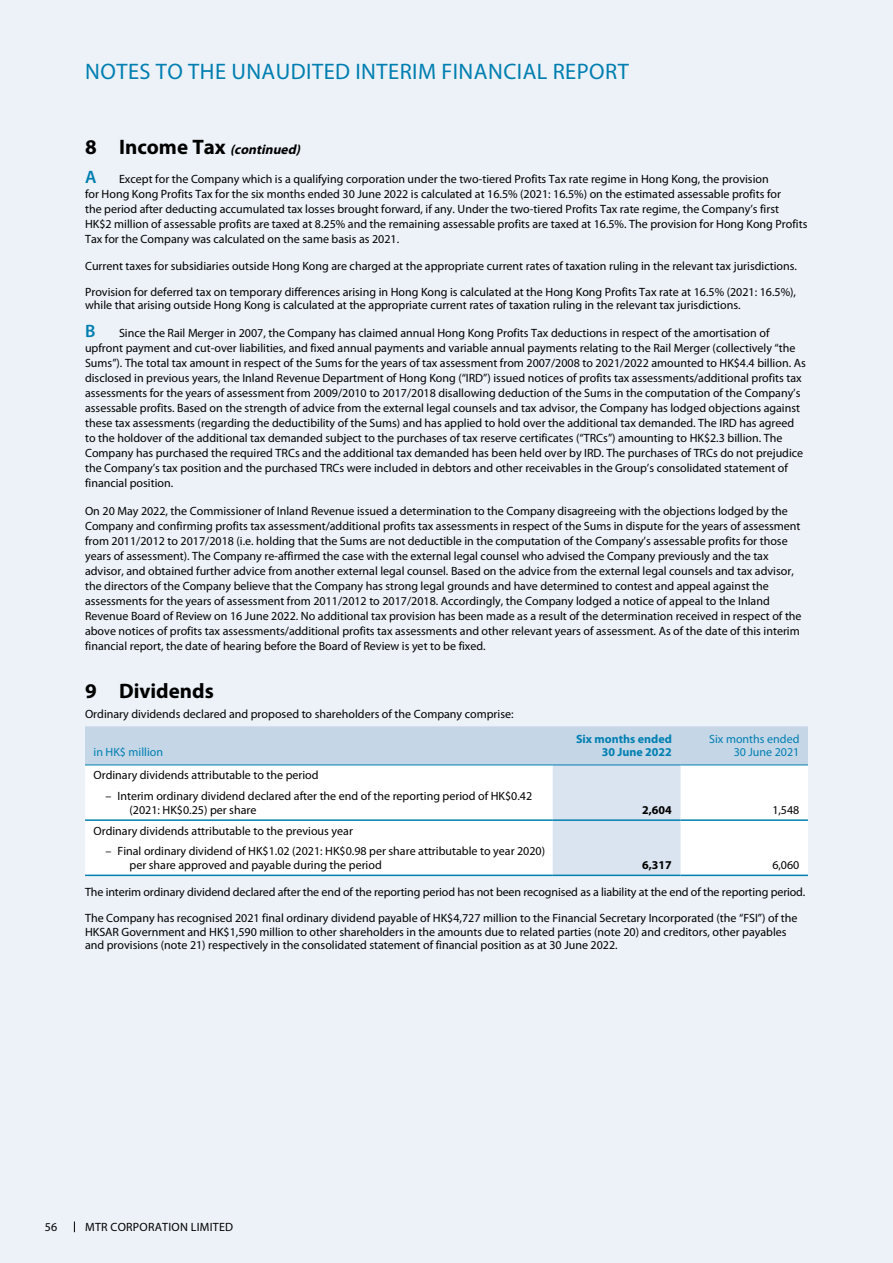
<style>
.page{position:relative;width:893px;height:1263px;background:#edf2f8}
.page>*{position:absolute;margin:0;border:0;box-sizing:border-box;transform-origin:0 0}
.t1{font:22.5px "Myriad Pro";letter-spacing:.02em;color:#007fb1}
.t2{font:700 21px "Myriad Pro";color:#000}
.t3{font:600 18px "Myriad Pro";color:#007fb1}
.t4{font:italic 700 13.5px "Myriad Pro";color:#000}
.t5{font:12px/15px "Myriad Pro";color:#000}
.t6{font:12px/13.5px "Myriad Pro";color:#007fb1;text-align:right}
.t7{font:700 12px/13.5px "Myriad Pro";color:#007fb1;text-align:right}
.t8{font:12px "Myriad Pro";letter-spacing:.02em;color:#000}
.t9{font:700 12px "Myriad Pro";color:#000}
.s1{font-style:normal;font-size:21px}
</style>
<div class="page">
<svg style="left:85px;top:726px;width:723px;height:148px"></svg>
<hr style="left:85px;top:764px;width:468px;height:1px;background:#007fb1">
<hr style="left:553px;top:764px;width:127px;height:1px;background:#007fb1">
<hr style="left:680px;top:764px;width:128px;height:1px;background:#007fb1">
<hr style="left:85px;top:874px;width:468px;height:2px;background:#007fb1">
<hr style="left:553px;top:874px;width:127px;height:2px;background:#007fb1">
<hr style="left:680px;top:874px;width:128px;height:2px;background:#007fb1">
<hr style="left:85px;top:819px;width:468px;height:2px;background:#007fb1">
<hr style="left:553px;top:819px;width:127px;height:2px;background:#007fb1">
<hr style="left:680px;top:819px;width:128px;height:2px;background:#007fb1">
<h1 class="t1" style="left:85px;top:59px;width:545px">NOTES TO THE UNAUDITED INTERIM FINANCIAL REPORT</h1>
<p class="t4" style="left:85px;top:141px;width:220px"><span class="s1">8 I n c o m e T a x</span> (continued)</p>
<h3 class="t3" style="left:85px;top:167px;width:13px">A</h3>
<p class="t5" style="left:85px;top:172px;width:724px;text-indent:34px">Except for the Company which is a qualifying corporation under the two-tiered Profits Tax rate regime in Hong Kong, the provision<br>for Hong Kong Profits Tax for the six months ended 30 June 2022 is calculated at 16.5% (2021: 16.5%) on the estimated assessable profits for<br>the period after deducting accumulated tax losses brought forward, if any. Under the two-tiered Profits Tax rate regime, the Company’s first HK$2 million of assessable profits are taxed at 8.25% and the remaining assessable profits are taxed at 16.5%. The provision for Hong Kong Profits Tax for the Company was calculated on the same basis as 2021.</p>
<p class="t5" style="left:85px;top:253px;width:713px;line-height:26.2px">Current taxes for subsidiaries outside Hong Kong are charged at the appropriate current rates of taxation ruling in the relevant tax jurisdictions.<br>Provision for deferred tax on temporary differences arising in Hong Kong is calculated at the Hong Kong Profits Tax rate at 16.5% (2021: 16.5%),</p>
<p class="t5" style="left:85px;top:298px;width:657px">while that arising outside Hong Kong is calculated at the appropriate current rates of taxation ruling in the relevant tax jurisdictions.</p>
<h3 class="t3" style="left:85px;top:321px;width:12px">B</h3>
<p class="t5" style="left:85px;top:326px;width:722px;text-indent:34px">Since the Rail Merger in 2007, the Company has claimed annual Hong Kong Profits Tax deductions in respect of the amortisation of upfront payment and cut-over liabilities, and fixed annual payments and variable annual payments relating to the Rail Merger (collectively “the Sums”). The total tax amount in respect of the Sums for the years of tax assessment from 2007/2008 to 2021/2022 amounted to HK$4.4 billion. As disclosed in previous years, the Inland Revenue Department of Hong Kong (“IRD”) issued notices of profits tax assessments/additional profits tax assessments for the years of assessment from 2009/2010 to 2017/2018 disallowing deduction of the Sums in the computation of the Company’s assessable profits. Based on the strength of advice from the external legal counsels and tax advisor, the Company has lodged objections against these tax assessments (regarding the deductibility of the Sums) and has applied to hold over the additional tax demanded. The IRD has agreed to the holdover of the additional tax demanded subject to the purchases of tax reserve certificates (“TRCs”) amounting to HK$2.3 billion. The Company has purchased the required TRCs and the additional tax demanded has been held over by IRD. The purchases of TRCs do not prejudice the Company’s tax position and the purchased TRCs were included in debtors and other receivables in the Group’s consolidated statement of financial position.</p>
<p class="t5" style="left:85px;top:504px;width:718px">On 20 May 2022, the Commissioner of Inland Revenue issued a determination to the Company disagreeing with the objections lodged by the Company and confirming profits tax assessment/additional profits tax assessments in respect of the Sums in dispute for the years of assessment from 2011/2012 to 2017/2018 (i.e. holding that the Sums are not deductible in the computation of the Company’s assessable profits for those years of assessment). The Company re-affirmed the case with the external legal counsel who advised the Company previously and the tax advisor, and obtained further advice from another external legal counsel. Based on the advice from the external legal counsels and tax advisor, the directors of the Company believe that the Company has strong legal grounds and have determined to contest and appeal against the assessments for the years of assessment from 2011/2012 to 2017/2018. Accordingly, the Company lodged a notice of appeal to the Inland Revenue Board of Review on 16 June 2022. No additional tax provision has been made as a result of the determination received in respect of the above notices of profits tax assessments/additional profits tax assessments and other relevant years of assessment. As of the date of this interim financial report, the date of hearing before the Board of Review is yet to be fixed.</p>
<h2 class="t2" style="left:85px;top:677px;width:130px">9 Dividends</h2>
<p class="t5" style="left:85px;top:706px;width:430px">Ordinary dividends declared and proposed to shareholders of the Company comprise:</p>
<p class="t6" style="left:94px;top:746px;width:71px">in HK$ million</p>
<p class="t7" style="left:576px;top:732px;width:97px">Six months ended<br>30 June 2022</p>
<p class="t6" style="left:709px;top:732px;width:92px">Six months ended<br>30 June 2021</p>
<p class="t5" style="left:94px;top:768px;width:227px">Ordinary dividends attributable to the period</p>
<p class="t5" style="left:130px;top:790px;width:404px;line-height:13.5px;text-indent:-24px">– Interim ordinary dividend declared after the end of the reporting period of HK$0.42 (2021: HK$0.25) per share</p>
<p class="t9" style="left:642px;top:802px;width:31px">2,604</p>
<p class="t5" style="left:772px;top:802px;width:29px">1,548</p>
<p class="t5" style="left:94px;top:823px;width:261px">Ordinary dividends attributable to the previous year</p>
<p class="t5" style="left:130px;top:845px;width:417px;line-height:13.5px;text-indent:-24px">– Final ordinary dividend of HK$1.02 (2021: HK$0.98 per share attributable to year 2020) per share approved and payable during the period</p>
<p class="t9" style="left:642px;top:857px;width:31px">6,317</p>
<p class="t5" style="left:772px;top:858px;width:29px">6,060</p>
<p class="t5" style="left:85px;top:879px;width:722px;line-height:26.2px">The interim ordinary dividend declared after the end of the reporting period has not been recognised as a liability at the end of the reporting period.<br>The Company has recognised 2021 final ordinary dividend payable of HK$4,727 million to the Financial Secretary Incorporated (the “FSI”) of the</p>
<p class="t5" style="left:85px;top:925px;width:703px;line-height:13.5px">HKSAR Government and HK$1,590 million to other shareholders in the amounts due to related parties (note 20) and creditors, other payables and provisions (note 21) respectively in the consolidated statement of financial position as at 30 June 2022.</p>
<p class="t5" style="left:45px;top:1219px;width:14px">56</p>
<p class="t8" style="left:85px;top:1220px;width:149px">MTR CORPORATION LIMITED</p>
</div>
